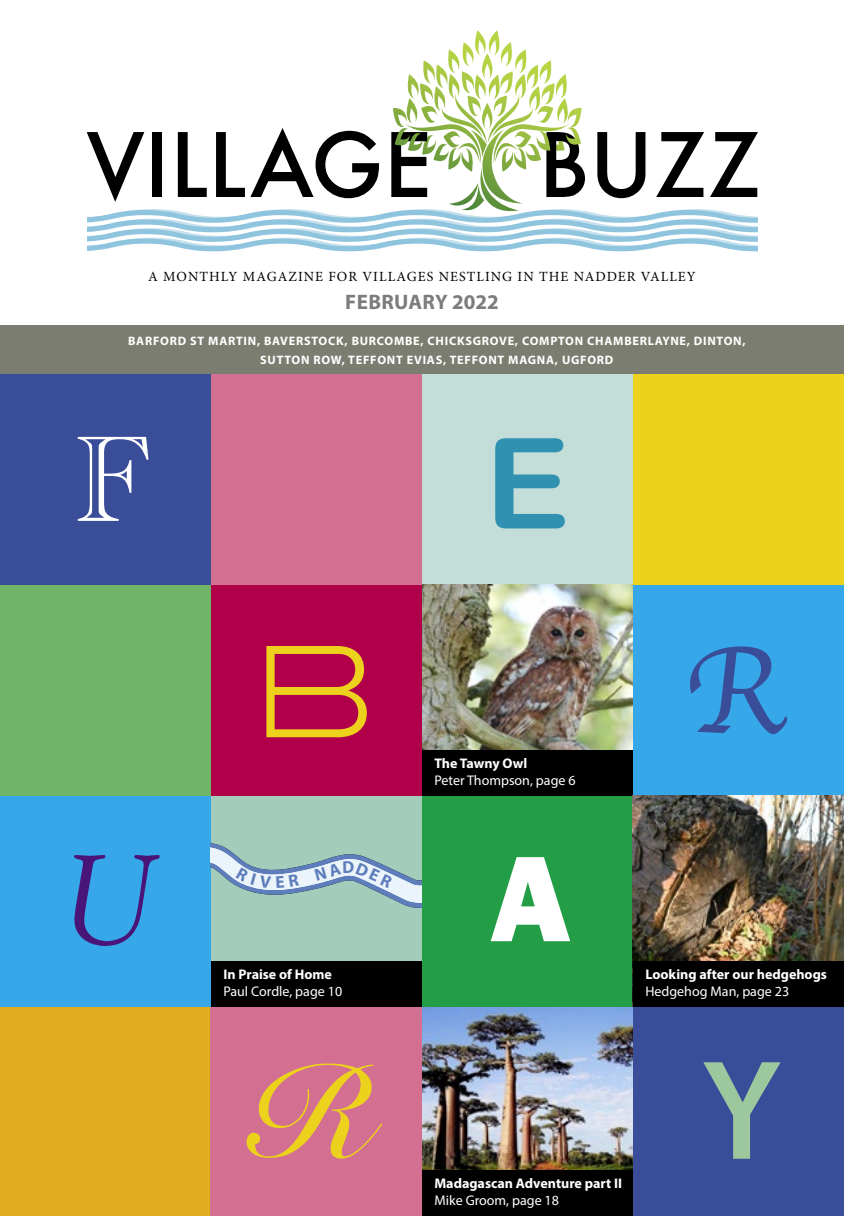
<style>
.page{position:relative;width:844px;height:1216px;background:#fff}
.page>*{position:absolute;margin:0;border:0;box-sizing:border-box;transform-origin:0 0}
.t1{font:700 21px "Myriad Pro";letter-spacing:.01em;color:#7c7c7c}
.t2{font:700 14px "Myriad Pro";color:#fff}
.t3{font:14px "Myriad Pro";color:#fff}
.t4{font:14px "Minion Pro";letter-spacing:.075em;color:#000}
.t5{font:700 12.25px/19.2px "Myriad Pro";letter-spacing:.06em;color:#fff;text-align:center}
</style>
<div class="page">
<svg style="left:86px;top:30px;width:672px;height:221px"></svg>
<div style="left:0;top:325px;width:843px;height:50px;background:#7c7d71"></div>
<div style="left:0;top:374px;width:211px;height:211px;background:#3a4d98"></div>
<div style="left:211px;top:374px;width:211px;height:211px;background:#d36f91"></div>
<div style="left:422px;top:374px;width:210px;height:211px;background:#c3ddd8"></div>
<div style="left:632px;top:374px;width:211px;height:211px;background:#ecd21c"></div>
<div style="left:0;top:585px;width:211px;height:210px;background:#6fb467"></div>
<div style="left:211px;top:585px;width:211px;height:210px;background:#b1004a"></div>
<img style="left:422px;top:585px;width:210px;height:165px">
<div style="left:422px;top:750px;width:210px;height:45px;background:#000"></div>
<div style="left:632px;top:585px;width:211px;height:210px;background:#36a7e9"></div>
<div style="left:0;top:1006px;width:211px;height:209px;background:#e0ad20"></div>
<div style="left:211px;top:1006px;width:211px;height:209px;background:#d36f91"></div>
<img style="left:422px;top:1006px;width:210px;height:164px">
<div style="left:632px;top:1006px;width:211px;height:209px;background:#3a4d98"></div>
<div style="left:0;top:795px;width:211px;height:211px;background:#36a7e9"></div>
<div style="left:211px;top:795px;width:211px;height:211px;background:#a3ccba"></div>
<div style="left:422px;top:795px;width:210px;height:211px;background:#239e46"></div>
<img style="left:632px;top:795px;width:211px;height:166px">
<svg style="left:78px;top:437px;width:70px;height:84px"></svg>
<svg style="left:495px;top:438px;width:69px;height:90px"></svg>
<svg style="left:266px;top:646px;width:101px;height:91px"></svg>
<svg style="left:690px;top:646px;width:97px;height:88px"></svg>
<svg style="left:74px;top:855px;width:85px;height:90px"></svg>
<svg style="left:490px;top:857px;width:80px;height:84px"></svg>
<svg style="left:246px;top:1063px;width:136px;height:95px"></svg>
<svg style="left:703px;top:1062px;width:77px;height:96px"></svg>
<div style="left:632px;top:961px;width:211px;height:45px;background:#000"></div>
<div style="left:422px;top:1170px;width:210px;height:45px;background:#000"></div>
<svg style="left:211px;top:843px;width:211px;height:163px"></svg>
<p class="t4" style="left:148px;top:267px;width:548px">A MONTHLY MAGAZINE FOR VILLAGES NESTLING IN THE NADDER VALLEY</p>
<h1 class="t1" style="left:345px;top:288px;width:155px">FEBRUARY 2022</h1>
<p class="t5" style="left:128px;top:331px;width:618px">BARFORD ST MARTIN, BAVERSTOCK, BURCOMBE, CHICKSGROVE, COMPTON CHAMBERLAYNE, DINTON,<br>SUTTON ROW, TEFFONT EVIAS, TEFFONT MAGNA, UGFORD</p>
<p class="t2" style="left:223px;top:965px;width:110px">In Praise of Home</p>
<p class="t3" style="left:223px;top:982px;width:120px">Paul Cordle, page 10</p>
<p class="t2" style="left:434px;top:754px;width:94px">The Tawny Owl</p>
<p class="t3" style="left:434px;top:771px;width:143px">Peter Thompson, page 6</p>
<p class="t2" style="left:645px;top:965px;width:183px">Looking after our hedgehogs</p>
<p class="t3" style="left:645px;top:982px;width:145px">Hedgehog Man, page 23</p>
<p class="t2" style="left:434px;top:1174px;width:189px">Madagascan Adventure part II</p>
<p class="t3" style="left:434px;top:1191px;width:126px">Mike Groom, page 18</p>
</div>
